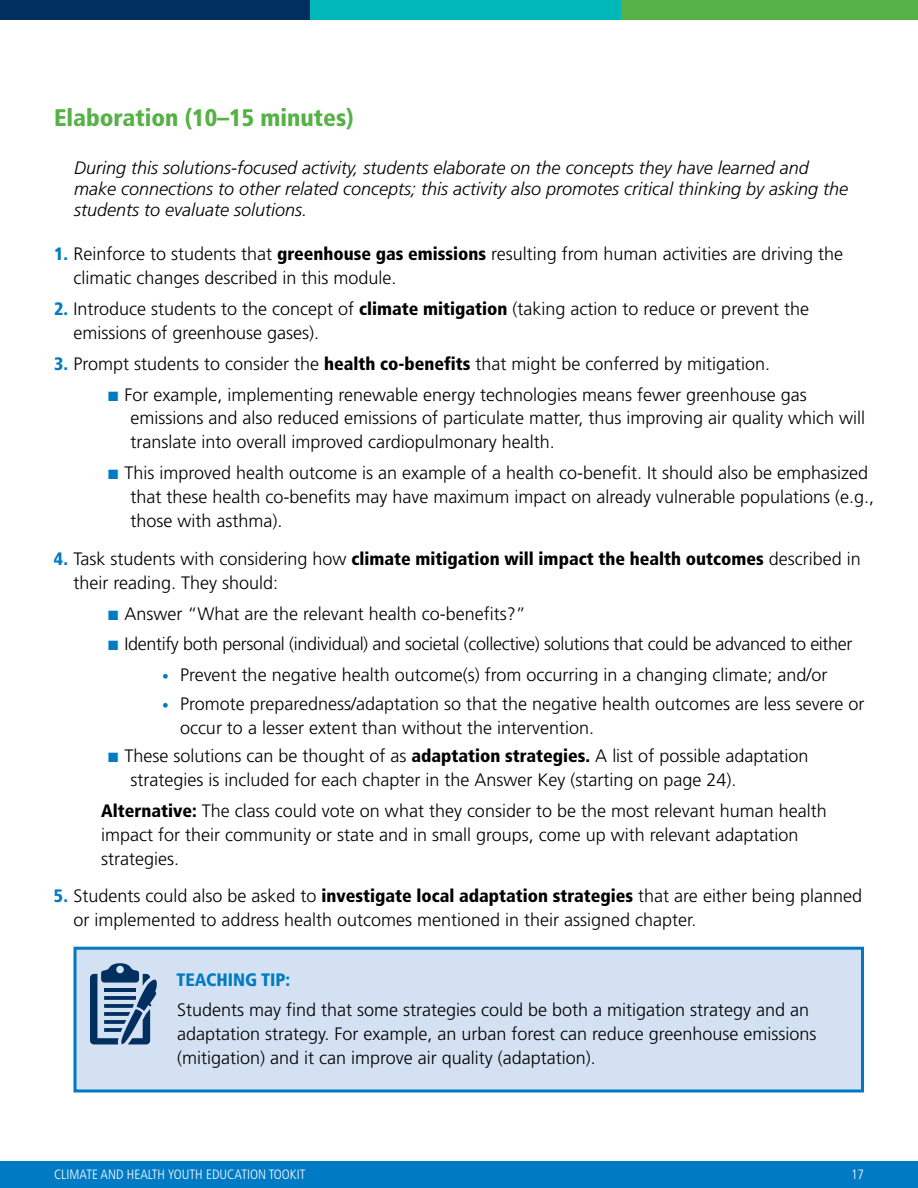
<style>
.page{position:relative;width:918px;height:1188px;background:#fff}
.page>*{position:absolute;margin:0;border:0;box-sizing:border-box;transform-origin:0 0}
.t1{font:900 condensed 24px "Frutiger";color:#56b146}
.t2{font:300 18px/24px "Frutiger";color:#000}
.t3{font:italic 300 18px/21px "Frutiger";color:#000}
.t4{font:300 18px "Frutiger";letter-spacing:-.02em;color:#000}
.t5{font:900 condensed 18px "Frutiger";color:#007bc3}
.t6{font:300 condensed 13.5px "Frutiger";color:#fff}
.s1{font-weight:900;font-stretch:condensed;color:#007bc3}
.s2{font-weight:900;font-stretch:condensed}
.s3{color:#007bc3}
.s4{font-size:13.5px;color:#007bc3}
</style>
<div class="page">
<div style="left:0;top:1161px;width:918px;height:27px;background:#007bc3"></div>
<div style="left:0;top:0;width:310px;height:20px;background:#002f60"></div>
<div style="left:310px;top:0;width:311px;height:20px;background:#00b8ba"></div>
<div style="left:621px;top:0;width:297px;height:20px;background:#56b146"></div>
<div style="left:75px;top:948px;width:787px;height:143px;background:#d4e1f3"></div>
<svg style="left:90px;top:963px;width:67px;height:82px"></svg>
<div style="left:74px;top:947px;width:790px;height:145px;border:3px solid #0079c1"></div>
<h1 class="t1" style="left:54px;top:103px;width:301px">Elaboration (10–15 minutes)</h1>
<p class="t3" style="left:74px;top:157px;width:776px">During this solutions-focused activity, students elaborate on the concepts they have learned and make connections to other related concepts; this activity also promotes critical thinking by asking the students to evaluate solutions.</p>
<p class="t2" style="left:73px;top:242px;width:771px;text-indent:-19px"><span class="s1">1.</span> Reinforce to students that <span class="s2">greenhouse gas emissions</span> resulting from human activities are driving the climatic changes described in this module.</p>
<p class="t2" style="left:73px;top:297px;width:737px;text-indent:-19px"><span class="s1">2.</span> Introduce students to the concept of <span class="s2">climate mitigation</span> (taking action to reduce or prevent the emissions of greenhouse gases).</p>
<p class="t2" style="left:54px;top:351px;width:718px"><span class="s1">3.</span> Prompt students to consider the <span class="s2">health co-benefits</span> that might be conferred by mitigation.</p>
<p class="t2" style="left:130px;top:382px;width:736px;text-indent:-22px"><span class="s3">■</span> For example, implementing renewable energy technologies means fewer greenhouse gas emissions and also reduced emissions of particulate matter, thus improving air quality which will translate into overall improved cardiopulmonary health.</p>
<p class="t2" style="left:130px;top:461px;width:745px;text-indent:-22px"><span class="s3">■</span> This improved health outcome is an example of a health co-benefit. It should also be emphasized that these health co-benefits may have maximum impact on already vulnerable populations (e.g., those with asthma).</p>
<p class="t2" style="left:73px;top:546px;width:789px;text-indent:-19px"><span class="s1">4.</span> Task students with considering how <span class="s2">climate mitigation will impact the health outcomes</span> described in their reading. They should:</p>
<p class="t2" style="left:108px;top:601px;width:419px"><span class="s3">■</span> Answer “What are the relevant health co-benefits?”</p>
<p class="t4" style="left:108px;top:634px;width:746px"><span class="s3">■</span> Identify both personal (individual) and societal (collective) solutions that could be advanced to either</p>
<p class="t2" style="left:162px;top:663px;width:667px"><span class="s4">•</span> Prevent the negative health outcome(s) from occurring in a changing climate; and/or</p>
<p class="t2" style="left:180px;top:691px;width:686px;text-indent:-18px"><span class="s4">•</span> Promote preparedness/adaptation so that the negative health outcomes are less severe or occur to a lesser extent than without the intervention.</p>
<p class="t2" style="left:130px;top:744px;width:679px;text-indent:-22px"><span class="s3">■</span> These solutions can be thought of as <span class="s2">adaptation strategies.</span> A list of possible adaptation strategies is included for each chapter in the Answer Key (starting on page 24).</p>
<p class="t2" style="left:101px;top:799px;width:727px"><span class="s2">Alternative:</span> The class could vote on what they consider to be the most relevant human health impact for their community or state and in small groups, come up with relevant adaptation strategies.</p>
<p class="t2" style="left:73px;top:884px;width:790px;text-indent:-19px"><span class="s1">5.</span> Students could also be asked to <span class="s2">investigate local adaptation strategies</span> that are either being planned or implemented to address health outcomes mentioned in their assigned chapter.</p>
<p class="t5" style="left:176px;top:969px;width:115px">TEACHING TIP:</p>
<p class="t2" style="left:177px;top:998px;width:641px">Students may find that some strategies could be both a mitigation strategy and an adaptation strategy. For example, an urban forest can reduce greenhouse emissions (mitigation) and it can improve air quality (adaptation).</p>
<p class="t6" style="left:54px;top:1167px;width:253px">CLIMATE AND HEALTH YOUTH EDUCATION TOOKIT</p>
<p class="t6" style="left:851px;top:1167px;width:14px">17</p>
</div>
